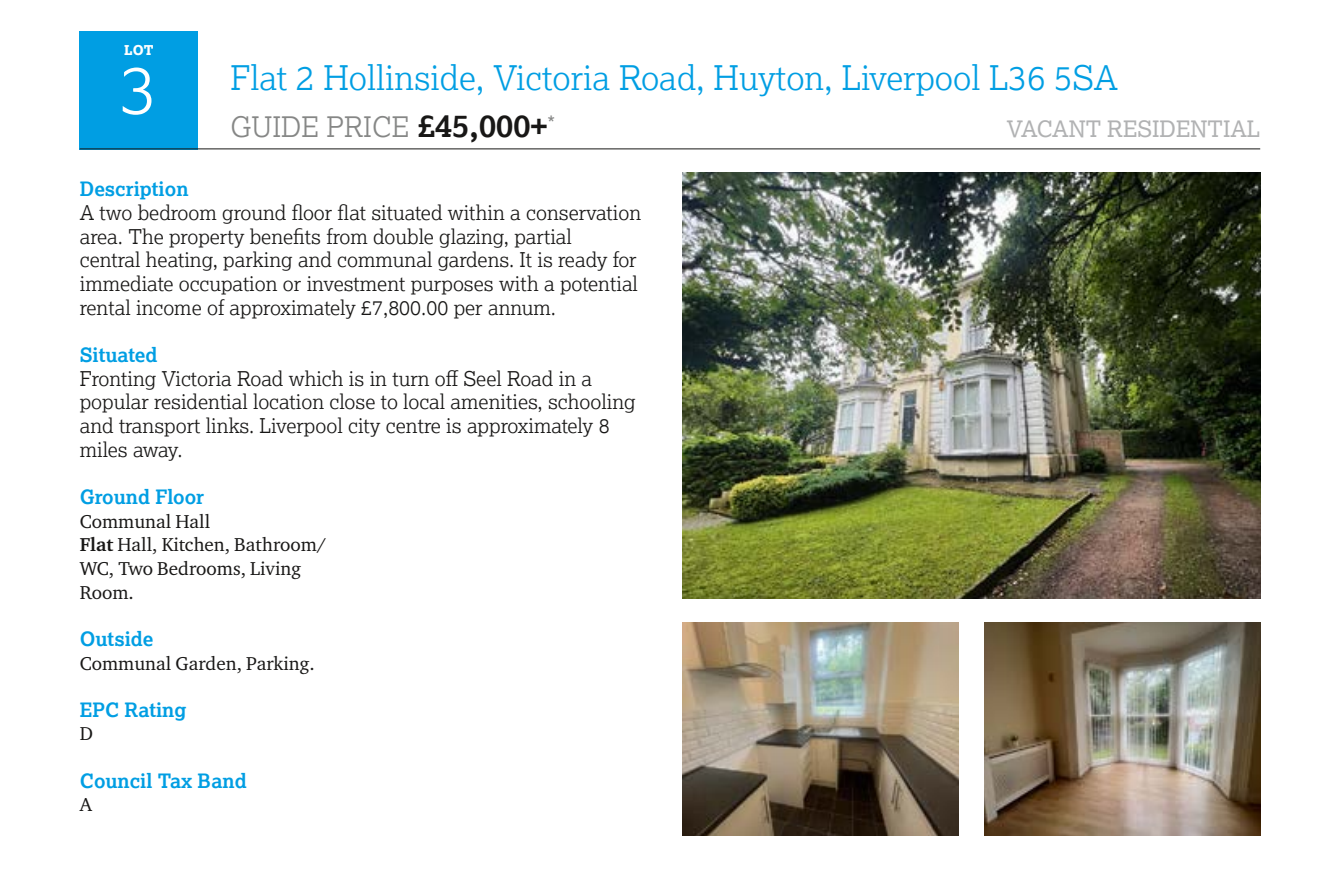
<style>
.page{position:relative;width:1340px;height:892px;background:#fff}
.page>*{position:absolute;margin:0;border:0;box-sizing:border-box;transform-origin:0 0}
.t1{font:300 67.5px "Lexia";color:#fff}
.t2{font:300 33.75px "Lexia";color:#009ee3}
.t3{font:300 28.12px "Lexia";color:#868786}
.t4{font:22.5px "Lexia";color:#b1b2b3}
.t5{font:300 20.25px/23.6px "Lexia";color:#181716}
.t6{font:20.25px "Lexia";color:#868786}
.t7{font:700 19.8px "Lexia";color:#009ee3}
.t8{font:19.12px/23.6px "Charter ITC Pro";color:#181716}
.t9{font:800 13.5px "Lexia";color:#fff}
.s1{font-weight:700;font-size:31.5px;color:#181716}
.s2{font-weight:700}
</style>
<div class="page">
<div style="left:80px;top:31px;width:118px;height:118px;background:#009ee3"></div>
<hr style="left:80px;top:148px;width:1180px;height:1px;background:#181716">
<img style="left:682px;top:622px;width:276px;height:212px">
<img style="left:984px;top:622px;width:276px;height:212px">
<img style="left:682px;top:173px;width:578px;height:425px">
<p class="t9" style="left:124px;top:41px;width:31px">LOT</p>
<h1 class="t1" style="left:120px;top:47px;width:38px">3</h1>
<h2 class="t2" style="left:230px;top:56px;width:889px">Flat 2 Hollinside, Victoria Road, Huyton, Liverpool L36 5SA</h2>
<h3 class="t3" style="left:230px;top:109px;width:318px">GUIDE PRICE <span class="s1">£45,000+</span></h3>
<p class="t4" style="left:1006px;top:115px;width:255px">VACANT RESIDENTIAL</p>
<p class="t6" style="left:547px;top:110px;width:9px">*</p>
<p class="t7" style="left:80px;top:177px;width:110px">Description</p>
<p class="t5" style="left:80px;top:200px;width:563px">A two bedroom ground floor flat situated within a conservation area. The property benefits from double glazing, partial<br>central heating, parking and communal gardens. It is ready for immediate occupation or investment purposes with a potential rental income of approximately £7,800.00 per annum.</p>
<p class="t7" style="left:80px;top:342px;width:79px">Situated</p>
<p class="t5" style="left:80px;top:366px;width:557px">Fronting Victoria Road which is in turn off Seel Road in a popular residential location close to local amenities, schooling and transport links. Liverpool city centre is approximately 8 miles away.</p>
<p class="t7" style="left:80px;top:484px;width:126px">Ground Floor</p>
<p class="t8" style="left:80px;top:508px;width:248px">Communal Hall<br><span class="s2">Flat</span> Hall, Kitchen, Bathroom/<br>WC, Two Bedrooms, Living<br>Room.</p>
<p class="t7" style="left:80px;top:625px;width:75px">Outside</p>
<p class="t8" style="left:80px;top:650px;width:237px">Communal Garden, Parking.</p>
<p class="t7" style="left:80px;top:696px;width:108px">EPC Rating</p>
<p class="t8" style="left:80px;top:721px;width:15px">D</p>
<p class="t7" style="left:80px;top:767px;width:168px">Council Tax Band</p>
<p class="t8" style="left:80px;top:792px;width:14px">A</p>
</div>
